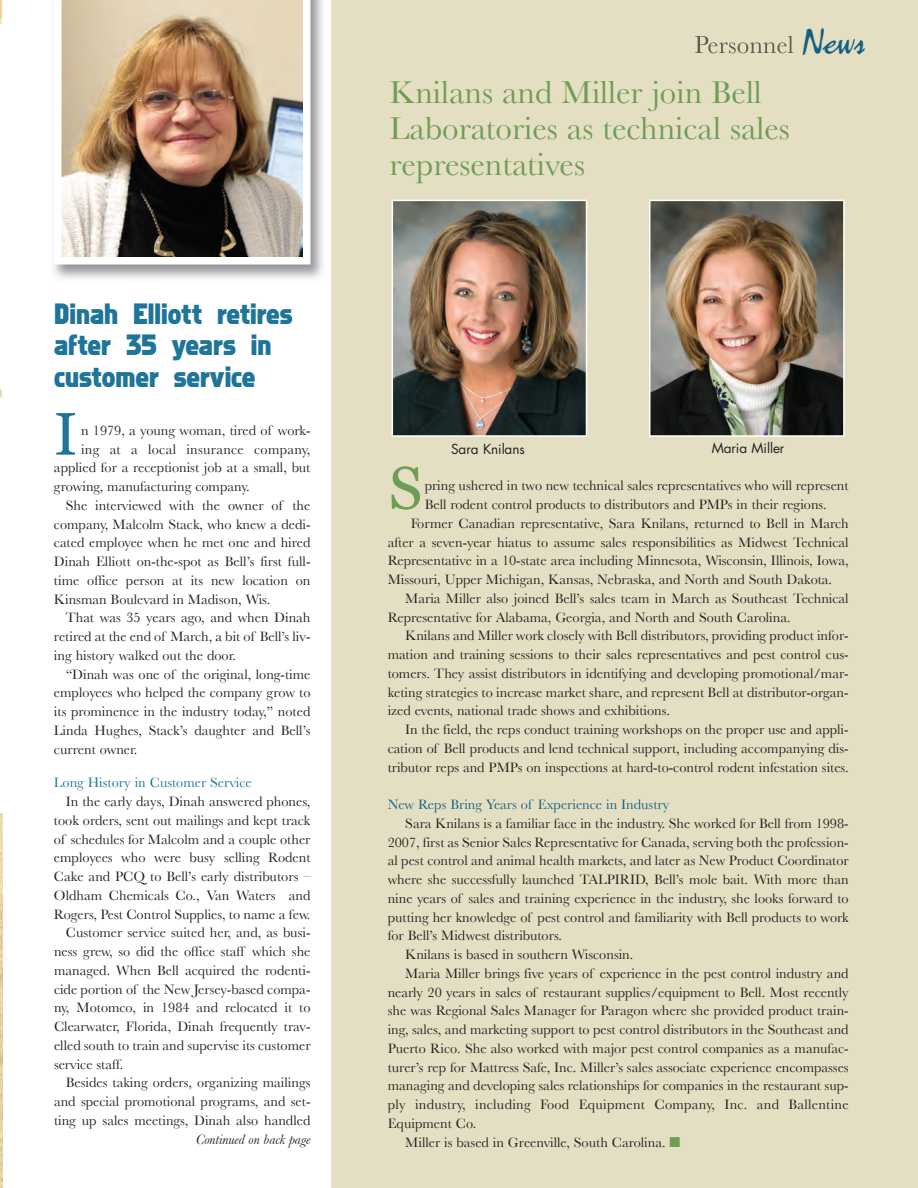
<style>
.page{position:relative;width:918px;height:1188px;background:#fff}
.page>*{position:absolute;margin:0;border:0;box-sizing:border-box;transform-origin:0 0}
.t1{font:60px "Georgia";color:#6e9d56}
.t2{font:60px "Georgia";color:#1e7499}
.t3{font:39px "Minstrella";color:#156082}
.t4{font:33px/36px "Baskerville";color:#6e9d56}
.t5{font:27px/31.5px "Faktos";color:#1e7499}
.t6{font:14.25px "Baskerville";color:#231f20}
.t7{font:14.25px "Baskerville";letter-spacing:.02em;color:#231f20}
.t8{font:14.25px "Baskerville";color:#156082}
.t9{font:14.25px "Baskerville";color:#1e7499}
.t10{font:italic 14.25px "Baskerville";color:#231f20}
.t11{font:13.5px "Futura";letter-spacing:-.005em;color:#231f20}
.s1{color:#6e9d56}
</style>
<div class="page">
<img style="left:0;top:0;width:2px;height:1188px">
<div style="left:0;top:398px;width:8px;height:415px;background:#fff"></div>
<div style="left:0;top:24px;width:8px;height:365px;background:#fff"></div>
<div style="left:331px;top:0;width:587px;height:1188px;background:#e4dfc3"></div>
<svg style="left:695px;top:36px;width:67px;height:17px"></svg>
<img style="left:53px;top:0;width:270px;height:279px">
<img style="left:54px;top:0;width:256px;height:265px">
<img style="left:395px;top:203px;width:189px;height:231px">
<div style="left:392px;top:200px;width:195px;height:237px;border:2px solid #fff"></div>
<img style="left:652px;top:203px;width:190px;height:231px">
<div style="left:649px;top:200px;width:196px;height:237px;border:2px solid #fff"></div>
<h3 class="t5" style="left:54px;top:301px;width:240px">Dinah Elliott retires after 35 years in customer service</h3>
<h1 class="t2" style="left:54px;top:400px;width:25px">I</h1>
<p class="t6" style="left:81px;top:422px;width:231px">n 1979, a young woman, tired of work-</p>
<p class="t7" style="left:81px;top:441px;width:231px">ing at a local insurance company,</p>
<p class="t6" style="left:54px;top:460px;width:258px">applied for a receptionist job at a small, but</p>
<p class="t6" style="left:54px;top:478px;width:197px">growing, manufacturing company.</p>
<p class="t6" style="left:66px;top:497px;width:246px">She interviewed with the owner of the</p>
<p class="t6" style="left:54px;top:516px;width:258px">company, Malcolm Stack, who knew a dedi-</p>
<p class="t6" style="left:54px;top:535px;width:258px">cated employee when he met one and hired</p>
<p class="t6" style="left:54px;top:553px;width:258px">Dinah Elliott on-the-spot as Bell’s first full-</p>
<p class="t6" style="left:54px;top:572px;width:258px">time office person at its new location on</p>
<p class="t6" style="left:54px;top:591px;width:218px">Kinsman Boulevard in Madison, Wis.</p>
<p class="t6" style="left:66px;top:610px;width:246px">That was 35 years ago, and when Dinah</p>
<p class="t6" style="left:54px;top:628px;width:258px">retired at the end of March, a bit of Bell’s liv-</p>
<p class="t6" style="left:54px;top:647px;width:184px">ing history walked out the door.</p>
<p class="t6" style="left:66px;top:666px;width:246px">“Dinah was one of the original, long-time</p>
<p class="t6" style="left:54px;top:685px;width:258px">employees who helped the company grow to</p>
<p class="t6" style="left:54px;top:703px;width:258px">its prominence in the industry today,” noted</p>
<p class="t6" style="left:54px;top:722px;width:258px">Linda Hughes, Stack’s daughter and Bell’s</p>
<p class="t6" style="left:54px;top:741px;width:85px">current owner.</p>
<p class="t9" style="left:54px;top:775px;width:199px">Long History in Customer Service</p>
<p class="t6" style="left:66px;top:793px;width:246px">In the early days, Dinah answered phones,</p>
<p class="t6" style="left:54px;top:812px;width:258px">took orders, sent out mailings and kept track</p>
<p class="t6" style="left:54px;top:831px;width:258px">of schedules for Malcolm and a couple other</p>
<p class="t6" style="left:54px;top:850px;width:258px">employees who were busy selling Rodent</p>
<p class="t6" style="left:54px;top:868px;width:258px">Cake and PCQ to Bell’s early distributors –</p>
<p class="t6" style="left:54px;top:887px;width:258px">Oldham Chemicals Co., Van Waters and</p>
<p class="t6" style="left:54px;top:906px;width:258px">Rogers, Pest Control Supplies, to name a few.</p>
<p class="t6" style="left:66px;top:925px;width:246px">Customer service suited her, and, as busi-</p>
<p class="t6" style="left:54px;top:943px;width:258px">ness grew, so did the office staff which she</p>
<p class="t6" style="left:54px;top:962px;width:258px">managed. When Bell acquired the rodenti-</p>
<p class="t6" style="left:54px;top:981px;width:258px">cide portion of the New Jersey-based compa-</p>
<p class="t6" style="left:54px;top:1000px;width:258px">ny, Motomco, in 1984 and relocated it to</p>
<p class="t6" style="left:54px;top:1018px;width:258px">Clearwater, Florida, Dinah frequently trav-</p>
<p class="t6" style="left:54px;top:1037px;width:258px">elled south to train and supervise its customer</p>
<p class="t6" style="left:54px;top:1056px;width:71px">service staff.</p>
<p class="t6" style="left:66px;top:1075px;width:246px">Besides taking orders, organizing mailings</p>
<p class="t6" style="left:54px;top:1093px;width:258px">and special promotional programs, and set-</p>
<p class="t6" style="left:54px;top:1112px;width:258px">ting up sales meetings, Dinah also handled</p>
<p class="t10" style="left:196px;top:1131px;width:116px">Continued on back page</p>
<h3 class="t4" style="left:390px;top:74px;width:402px">Knilans and Miller join Bell<br>Laboratories as technical sales representatives</h3>
<h2 class="t3" style="left:801px;top:17px;width:65px">News</h2>
<p class="t11" style="left:451px;top:443px;width:75px">Sara Knilans</p>
<p class="t11" style="left:712px;top:442px;width:74px">Maria Miller</p>
<h1 class="t1" style="left:389px;top:454px;width:35px">S</h1>
<p class="t6" style="left:425px;top:478px;width:425px">pring ushered in two new technical sales representatives who will represent</p>
<p class="t6" style="left:425px;top:496px;width:403px">Bell rodent control products to distributors and PMPs in their regions.</p>
<p class="t6" style="left:411px;top:515px;width:439px">Former Canadian representative, Sara Knilans, returned to Bell in March</p>
<p class="t6" style="left:388px;top:534px;width:462px">after a seven-year hiatus to assume sales responsibilities as Midwest Technical</p>
<p class="t6" style="left:388px;top:553px;width:463px">Representative in a 10-state area including Minnesota, Wisconsin, Illinois, Iowa,</p>
<p class="t6" style="left:388px;top:571px;width:446px">Missouri, Upper Michigan, Kansas, Nebraska, and North and South Dakota.</p>
<p class="t6" style="left:405px;top:590px;width:445px">Maria Miller also joined Bell’s sales team in March as Southeast Technical</p>
<p class="t6" style="left:388px;top:609px;width:405px">Representative for Alabama, Georgia, and North and South Carolina.</p>
<p class="t6" style="left:405px;top:628px;width:445px">Knilans and Miller work closely with Bell distributors, providing product infor-</p>
<p class="t6" style="left:388px;top:646px;width:463px">mation and training sessions to their sales representatives and pest control cus-</p>
<p class="t6" style="left:388px;top:665px;width:463px">tomers. They assist distributors in identifying and developing promotional/mar-</p>
<p class="t6" style="left:388px;top:684px;width:462px">keting strategies to increase market share, and represent Bell at distributor-organ-</p>
<p class="t6" style="left:388px;top:703px;width:284px">ized events, national trade shows and exhibitions.</p>
<p class="t6" style="left:405px;top:721px;width:445px">In the field, the reps conduct training workshops on the proper use and appli-</p>
<p class="t6" style="left:388px;top:740px;width:462px">cation of Bell products and lend technical support, including accompanying dis-</p>
<p class="t6" style="left:388px;top:759px;width:463px">tributor reps and PMPs on inspections at hard-to-control rodent infestation sites.</p>
<p class="t8" style="left:388px;top:796px;width:283px">New Reps Bring Years of Experience in Industry</p>
<p class="t6" style="left:405px;top:815px;width:445px">Sara Knilans is a familiar face in the industry. She worked for Bell from 1998-</p>
<p class="t6" style="left:388px;top:834px;width:463px">2007, first as Senior Sales Representative for Canada, serving both the profession-</p>
<p class="t6" style="left:388px;top:853px;width:463px">al pest control and animal health markets, and later as New Product Coordinator</p>
<p class="t6" style="left:388px;top:871px;width:463px">where she successfully launched TALPIRID, Bell’s mole bait. With more than</p>
<p class="t6" style="left:388px;top:890px;width:463px">nine years of sales and training experience in the industry, she looks forward to</p>
<p class="t6" style="left:388px;top:909px;width:462px">putting her knowledge of pest control and familiarity with Bell products to work</p>
<p class="t6" style="left:388px;top:928px;width:176px">for Bell’s Midwest distributors.</p>
<p class="t6" style="left:405px;top:946px;width:230px">Knilans is based in southern Wisconsin.</p>
<p class="t6" style="left:405px;top:965px;width:445px">Maria Miller brings five years of experience in the pest control industry and</p>
<p class="t6" style="left:388px;top:984px;width:463px">nearly 20 years in sales of restaurant supplies/equipment to Bell. Most recently</p>
<p class="t6" style="left:388px;top:1003px;width:463px">she was Regional Sales Manager for Paragon where she provided product train-</p>
<p class="t6" style="left:388px;top:1021px;width:463px">ing, sales, and marketing support to pest control distributors in the Southeast and</p>
<p class="t6" style="left:388px;top:1040px;width:462px">Puerto Rico. She also worked with major pest control companies as a manufac-</p>
<p class="t6" style="left:388px;top:1059px;width:462px">turer’s rep for Mattress Safe, Inc. Miller’s sales associate experience encompasses</p>
<p class="t6" style="left:388px;top:1078px;width:462px">managing and developing sales relationships for companies in the restaurant sup-</p>
<p class="t7" style="left:388px;top:1096px;width:462px">ply industry, including Food Equipment Company, Inc. and Ballentine</p>
<p class="t6" style="left:388px;top:1115px;width:90px">Equipment Co.</p>
<p class="t6" style="left:405px;top:1134px;width:277px">Miller is based in Greenville, South Carolina. <span class="s1">■</span></p>
</div>
